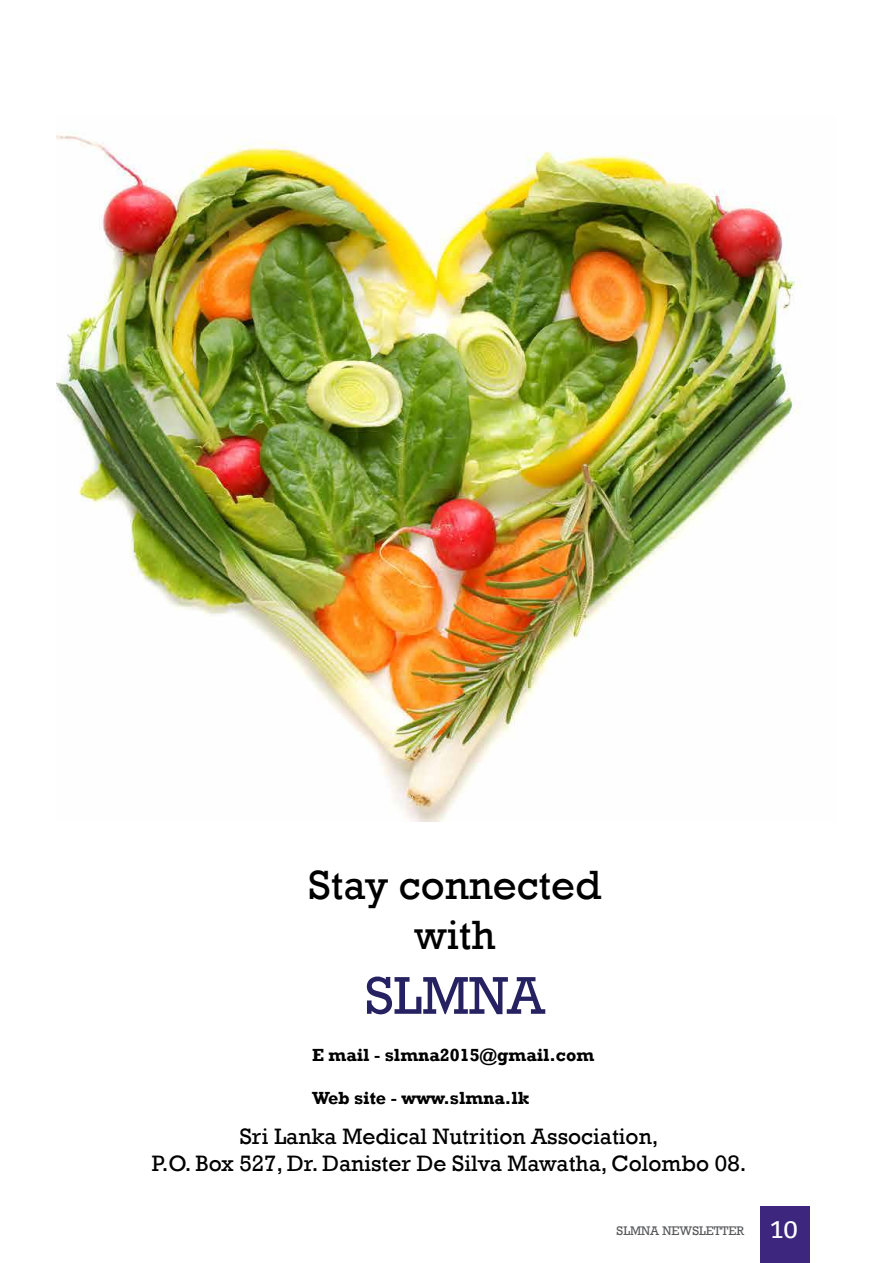
<style>
.page{position:relative;width:893px;height:1263px;background:#fff}
.page>*{position:absolute;margin:0;border:0;box-sizing:border-box;transform-origin:0 0}
.t1{font:54px "Rockwell";color:#262262}
.t2{font:41.85px/50.2px "Rockwell";color:#000;text-align:center}
.t3{font:22.8px/27.5px "Rockwell";color:#000;text-align:center}
.t4{font:700 18px "Rockwell";color:#000}
.t5{font:12.75px "Rockwell";color:#58595b}
.s1{font-family:"Bitter";font-size:24px;color:#fff}
</style>
<div class="page">
<div style="left:760px;top:1206px;width:50px;height:57px;background:#3c267e"></div>
<img style="left:57px;top:134px;width:744px;height:687px">
<h2 class="t2" style="left:308px;top:860px;width:295px">Stay connected with</h2>
<h1 class="t1" style="left:365px;top:964px;width:181px">SLMNA</h1>
<p class="t4" style="left:312px;top:1044px;width:284px">E mail - slmna2015@gmail.com</p>
<p class="t4" style="left:312px;top:1087px;width:219px">Web site - www.slmna.lk</p>
<p class="t3" style="left:152px;top:1122px;width:596px">Sri Lanka Medical Nutrition Association,<br>P.O. Box 527, Dr. Danister De Silva Mawatha, Colombo 08.</p>
<p class="t5" style="left:617px;top:1223px;width:183px">SLMNA NEWSLETTER <span class="s1">10</span></p>
</div>
